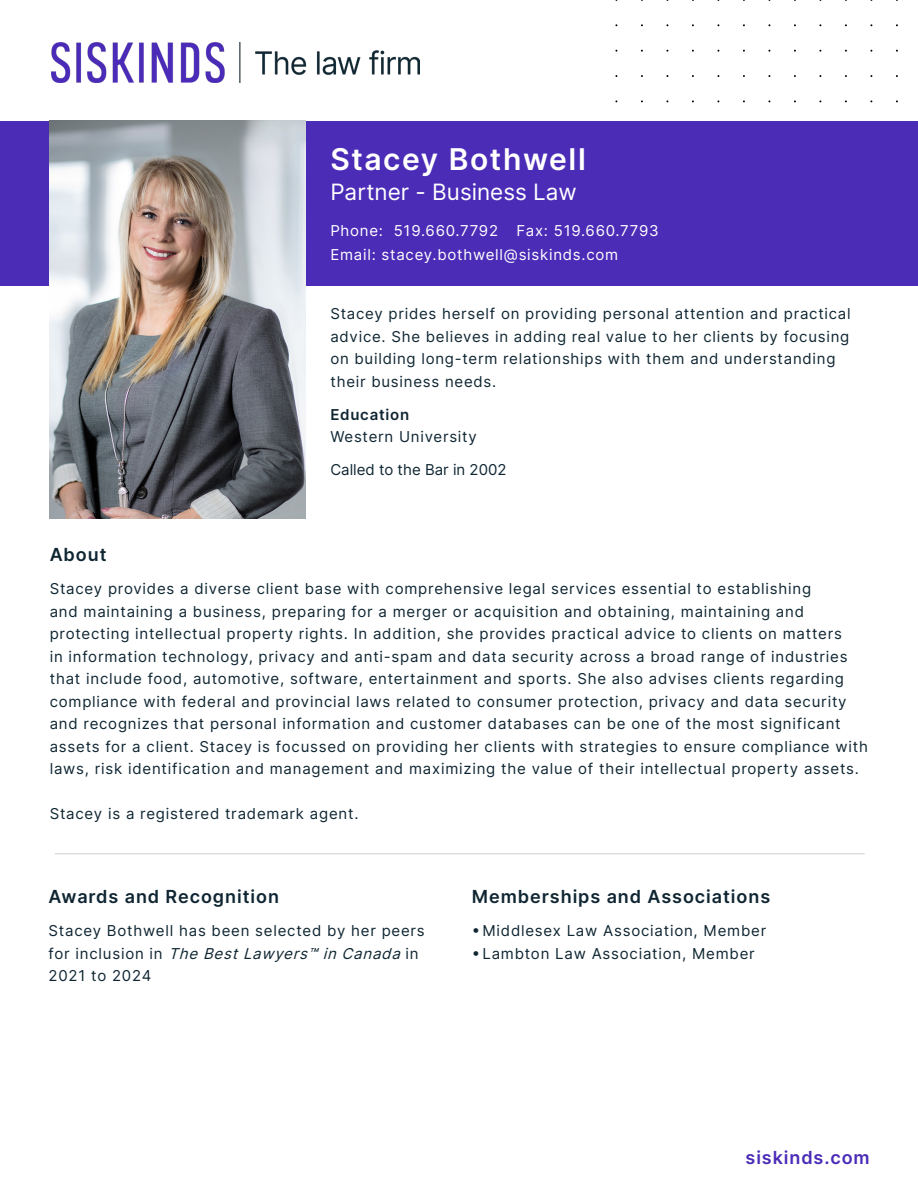
<style>
.page{position:relative;width:918px;height:1188px;background:#fff}
.page>*{position:absolute;margin:0;border:0;box-sizing:border-box;transform-origin:0 0}
.t1{font:600 30px "Inter";letter-spacing:.05em;color:#fff}
.t2{font:22.5px "Inter";color:#fff}
.Main_copy{font:600 18px "Inter";letter-spacing:.05em;color:#0f2632}
.t3{font:600 18px "Inter";letter-spacing:.05em;color:#4b2cb7}
.Main_copy-2{font:15px/22.5px "Inter";letter-spacing:.05em;color:#0f2632}
.Contact_Info{font:15px "Inter";letter-spacing:.05em;color:#fff}
.Called_to_Bar{font:15px "Inter";color:#0f2632}
.s1{font-weight:600}
.s2{font-style:italic}
</style>
<div class="page">
<div style="left:0;top:121px;width:918px;height:164px;background:#4b2cb7"></div>
<img style="left:51px;top:43px;width:369px;height:39px">
<hr style="left:55px;top:853px;width:810px;height:1px;background:#d4d4d5">
<img style="left:50px;top:121px;width:256px;height:398px">
<p class="t1" style="left:330px;top:137px;width:257px">Stacey Bothwell</p>
<p class="t2" style="left:330px;top:175px;width:248px">Partner - Business Law</p>
<p class="Contact_Info" style="left:330px;top:219px;width:330px">Phone: 519.660.7792 Fax: 519.660.7793</p>
<p class="Contact_Info" style="left:330px;top:243px;width:289px">Email: stacey.bothwell@siskinds.com</p>
<p class="Main_copy-2" style="left:330px;top:302px;width:522px">Stacey prides herself on providing personal attention and practical advice. She believes in adding real value to her clients by focusing on building long-term relationships with them and understanding their business needs.</p>
<p class="Main_copy-2" style="left:330px;top:403px;width:148px"><span class="s1">Education<br></span>Western University</p>
<p class="Called_to_Bar" style="left:330px;top:459px;width:178px">Called to the Bar in 2002</p>
<p class="Main_copy" style="left:50px;top:541px;width:58px">About</p>
<p class="Main_copy-2" style="left:50px;top:577px;width:820px">Stacey provides a diverse client base with comprehensive legal services essential to establishing<br>and maintaining a business, preparing for a merger or acquisition and obtaining, maintaining and protecting intellectual property rights. In addition, she provides practical advice to clients on matters<br>in information technology, privacy and anti-spam and data security across a broad range of industries that include food, automotive, software, entertainment and sports. She also advises clients regarding compliance with federal and provincial laws related to consumer protection, privacy and data security and recognizes that personal information and customer databases can be one of the most significant assets for a client. Stacey is focussed on providing her clients with strategies to ensure compliance with laws, risk identification and management and maximizing the value of their intellectual property assets.</p>
<p class="Main_copy-2" style="left:50px;top:802px;width:310px">Stacey is a registered trademark agent.</p>
<p class="Main_copy" style="left:49px;top:883px;width:232px">Awards and Recognition</p>
<p class="Main_copy-2" style="left:49px;top:919px;width:378px">Stacey Bothwell has been selected by her peers for inclusion in <span class="s2">TheBestLawyers™inCanada</span>in<br>2021 to 2024</p>
<p class="Main_copy" style="left:472px;top:883px;width:300px">Memberships and Associations</p>
<p class="Main_copy-2" style="left:472px;top:919px;width:296px">• Middlesex Law Association, Member</p>
<p class="Main_copy-2" style="left:472px;top:942px;width:284px">• Lambton Law Association, Member</p>
<p class="t3" style="left:746px;top:1144px;width:126px">siskinds.com</p>
</div>
